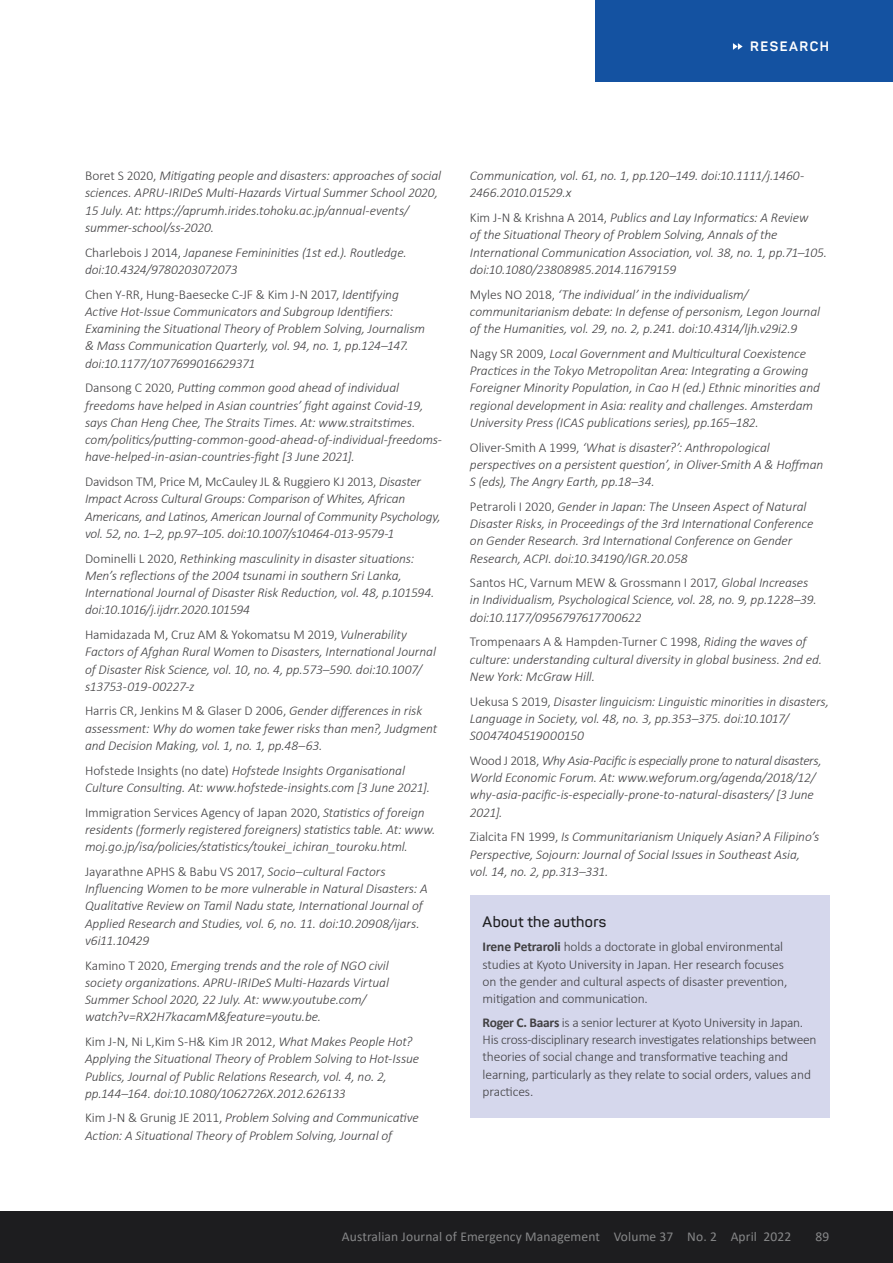
<style>
.page{position:relative;width:893px;height:1263px;background:#fff}
.page>*{position:absolute;margin:0;border:0;box-sizing:border-box;transform-origin:0 0}
.t1{font:600 15px "Panton";letter-spacing:.02em;color:#1d1d1f}
.t2{font:italic 300 13.5px/17.2px "Calibri";letter-spacing:-.005em;color:#414042}
.t3{font:300 13.5px/17.2px "Calibri";letter-spacing:-.01em;color:#414042}
.t4{font:13.5px "Calibri";letter-spacing:.01em;color:#868788}
.t5{font:700 13.5px "Panton";letter-spacing:.11em;color:#fff}
.s1{font-style:normal}
.s2{font-weight:700}
</style>
<div class="page">
<div style="left:596px;top:0;width:297px;height:81px;background:#1452a1"></div>
<svg style="left:733px;top:43px;width:10px;height:7px"></svg>
<div style="left:0;top:1212px;width:893px;height:51px;background:#1d1d1f"></div>
<div style="left:470px;top:895px;width:359px;height:48px;background:#d5d7ec"></div>
<div style="left:470px;top:924px;width:359px;height:102px;background:#d5d7ec"></div>
<div style="left:470px;top:1000px;width:359px;height:118px;background:#d5d7ec"></div>
<p class="t5" style="left:750px;top:38px;width:80px">RESEARCH</p>
<p class="t2" style="left:85px;top:167px;width:358px"><span class="s1">Boret S 2020,</span> Mitigating people and disasters: approaches of social sciences. APRU-IRIDeS Multi-Hazards Virtual Summer School 2020, 15 July. At: https://aprumh.irides.tohoku.ac.jp/annual-events/ summer-school/ss-2020.</p>
<p class="t2" style="left:85px;top:243px;width:323px"><span class="s1">Charlebois J 2014,</span> Japanese Femininities (1st ed.). Routledge. doi:10.4324/9780203072073</p>
<p class="t2" style="left:85px;top:285px;width:341px"><span class="s1">Chen Y-RR, Hung-Baesecke C-JF &amp; Kim J-N 2017,</span> Identifying Active Hot-Issue Communicators and Subgroup Identifiers:<br>Examining the Situational Theory of Problem Solving, Journalism &amp; Mass Communication Quarterly, vol. 94, no. 1, pp.124–147. doi:10.1177/1077699016629371</p>
<p class="t2" style="left:85px;top:379px;width:358px"><span class="s1">Dansong C 2020,</span> Putting common good ahead of individual freedoms have helped in Asian countries’ fight against Covid-19, says Chan Heng Chee, The Straits Times. At: www.straitstimes. com/politics/putting-common-good-ahead-of-individual-freedoms&shy;have-helped-in-asian-countries-fight [3 June 2021].</p>
<p class="t2" style="left:85px;top:473px;width:357px"><span class="s1">Davidson TM, Price M, McCauley JL &amp; Ruggiero KJ 2013,</span> Disaster Impact Across Cultural Groups: Comparison of Whites, African Americans, and Latinos, American Journal of Community Psychology, vol. 52, no. 1–2, pp.97–105. doi:10.1007/s10464-013-9579-1</p>
<p class="t2" style="left:85px;top:549px;width:351px"><span class="s1">Dominelli L 2020,</span> Rethinking masculinity in disaster situations:<br>Men’s reflections of the 2004 tsunami in southern Sri Lanka, International Journal of Disaster Risk Reduction, vol. 48, p.101594. doi:10.1016/j.ijdrr.2020.101594</p>
<p class="t2" style="left:85px;top:626px;width:352px"><span class="s1">Hamidazada M, Cruz AM &amp; Yokomatsu M 2019,</span> Vulnerability Factors of Afghan Rural Women to Disasters, International Journal of Disaster Risk Science, vol. 10, no. 4, pp.573–590. doi:10.1007/ s13753-019-00227-z</p>
<p class="t2" style="left:85px;top:702px;width:354px"><span class="s1">Harris CR, Jenkins M &amp; Glaser D 2006,</span> Gender differences in risk assessment: Why do women take fewer risks than men?, Judgment and Decision Making, vol. 1, no. 1, pp.48–63.</p>
<p class="t2" style="left:85px;top:761px;width:346px"><span class="s1">Hofstede Insights (no date)</span> Hofstede Insights Organisational<br>Culture Consulting. At: www.hofstede-insights.com [3 June 2021].</p>
<p class="t2" style="left:85px;top:803px;width:352px"><span class="s1">Immigration Services Agency of Japan 2020,</span> Statistics of foreign residents (formerly registered foreigners) statistics table. At: www. moj.go.jp/isa/policies/statistics/toukei_ichiran_touroku.html.</p>
<p class="t2" style="left:85px;top:862px;width:344px"><span class="s1">Jayarathne APHS &amp; Babu VS 2017,</span> Socio–cultural Factors Influencing Women to be more vulnerable in Natural Disasters: A Qualitative Review on Tamil Nadu state, International Journal of Applied Research and Studies, vol. 6, no. 11. doi:10.20908/ijars. v6i11.10429</p>
<p class="t2" style="left:85px;top:956px;width:305px"><span class="s1">Kamino T 2020,</span> Emerging trends and the role of NGO civil society organizations. APRU-IRIDeS Multi-Hazards Virtual Summer School 2020, 22 July. At: www.youtube.com/ watch?v=RX2H7kacamM&amp;feature=youtu.be.</p>
<p class="t2" style="left:85px;top:1033px;width:336px"><span class="s1">Kim J-N, Ni L,Kim S-H&amp; Kim JR 2012,</span> What Makes People Hot?<br>Applying the Situational Theory of Problem Solving to Hot-Issue Publics, Journal of Public Relations Research, vol. 4, no. 2, pp.144–164. doi:10.1080/1062726X.2012.626133</p>
<p class="t2" style="left:85px;top:1109px;width:335px"><span class="s1">Kim J-N &amp; Grunig JE 2011,</span> Problem Solving and Communicative<br>Action: A Situational Theory of Problem Solving, Journal of</p>
<p class="t2" style="left:470px;top:167px;width:336px">Communication, vol. 61, no. 1, pp.120–149. doi:10.1111/j.1460-<br>2466.2010.01529.x</p>
<p class="t2" style="left:470px;top:209px;width:359px"><span class="s1">Kim J-N &amp; Krishna A 2014,</span> Publics and Lay Informatics: A Review<br>of the Situational Theory of Problem Solving, Annals of the International Communication Association, vol. 38, no. 1, pp.71–105. doi:10.1080/23808985.2014.11679159</p>
<p class="t2" style="left:470px;top:285px;width:352px"><span class="s1">Myles NO 2018,</span> ‘The individual’ in the individualism/ communitarianism debate: In defense of personism, Legon Journal of the Humanities, vol. 29, no. 2, p.241. doi:10.4314/ljh.v29i2.9</p>
<p class="t2" style="left:470px;top:345px;width:352px"><span class="s1">Nagy SR 2009,</span> Local Government and Multicultural Coexistence Practices in the Tokyo Metropolitan Area: Integrating a Growing Foreigner Minority Population, in Cao H (ed.) Ethnic minorities and regional development in Asia: reality and challenges. Amsterdam University Press (ICAS publications series), pp.165–182.</p>
<p class="t2" style="left:470px;top:438px;width:355px"><span class="s1">Oliver-Smith A 1999,</span> ‘What is disaster?’: Anthropological perspectives on a persistent question’, in Oliver-Smith A &amp; Hoffman<br>S (eds), The Angry Earth, pp.18–34.</p>
<p class="t2" style="left:470px;top:497px;width:345px"><span class="s1">Petraroli I 2020,</span> Gender in Japan: The Unseen Aspect of Natural Disaster Risks, in Proceedings of the 3rd International Conference on Gender Research. 3rd International Conference on Gender Research, ACPI. doi:10.34190/IGR.20.058</p>
<p class="t2" style="left:470px;top:574px;width:348px"><span class="s1">Santos HC, Varnum MEW &amp; Grossmann I 2017</span>, Global Increases in Individualism, Psychological Science, vol. 28, no. 9, pp.1228–39. doi:10.1177/0956797617700622</p>
<p class="t2" style="left:470px;top:633px;width:354px"><span class="s1">Trompenaars A &amp; Hampden-Turner C 1998,</span> Riding the waves of culture: understanding cultural diversity in global business. 2nd ed.<br>New York: McGraw Hill.</p>
<p class="t2" style="left:470px;top:692px;width:361px"><span class="s1">Uekusa S 2019,</span> Disaster linguicism: Linguistic minorities in disasters,<br>Language in Society, vol. 48, no. 3, pp.353–375. doi:10.1017/<br>S0047404519000150</p>
<p class="t2" style="left:470px;top:752px;width:353px"><span class="s1">Wood J 2018,</span> Why Asia-Pacific is especially prone to natural disasters, World Economic Forum. At: www.weforum.org/agenda/2018/12/ why-asia-pacific-is-especially-prone-to-natural-disasters/ [3 June 2021].</p>
<p class="t2" style="left:470px;top:828px;width:351px"><span class="s1">Zialcita FN 1999,</span> Is Communitarianism Uniquely Asian? A Filipino’s<br>Perspective, Sojourn: Journal of Social Issues in Southeast Asia, vol. 14, no. 2, pp.313–331.</p>
<p class="t1" style="left:483px;top:912px;width:125px">About the authors</p>
<p class="t3" style="left:483px;top:938px;width:306px"><span class="s2">Irene Petraroli</span> holds a doctorate in global environmental studies at Kyoto University in Japan. Her research focuses on the gender and cultural aspects of disaster prevention, mitigation and communication.</p>
<p class="t3" style="left:483px;top:1013px;width:335px"><span class="s2">Roger C. Baars</span> is a senior lecturer at Kyoto University in Japan.<br>His cross-disciplinary research investigates relationships between theories of social change and transformative teaching and learning, particularly as they relate to social orders, values and practices.</p>
<p class="t4" style="left:342px;top:1227px;width:451px">Australian Journal of Emergency Management Volume 37 No. 2 April 2022</p>
<p class="t4" style="left:815px;top:1227px;width:15px">89</p>
</div>
